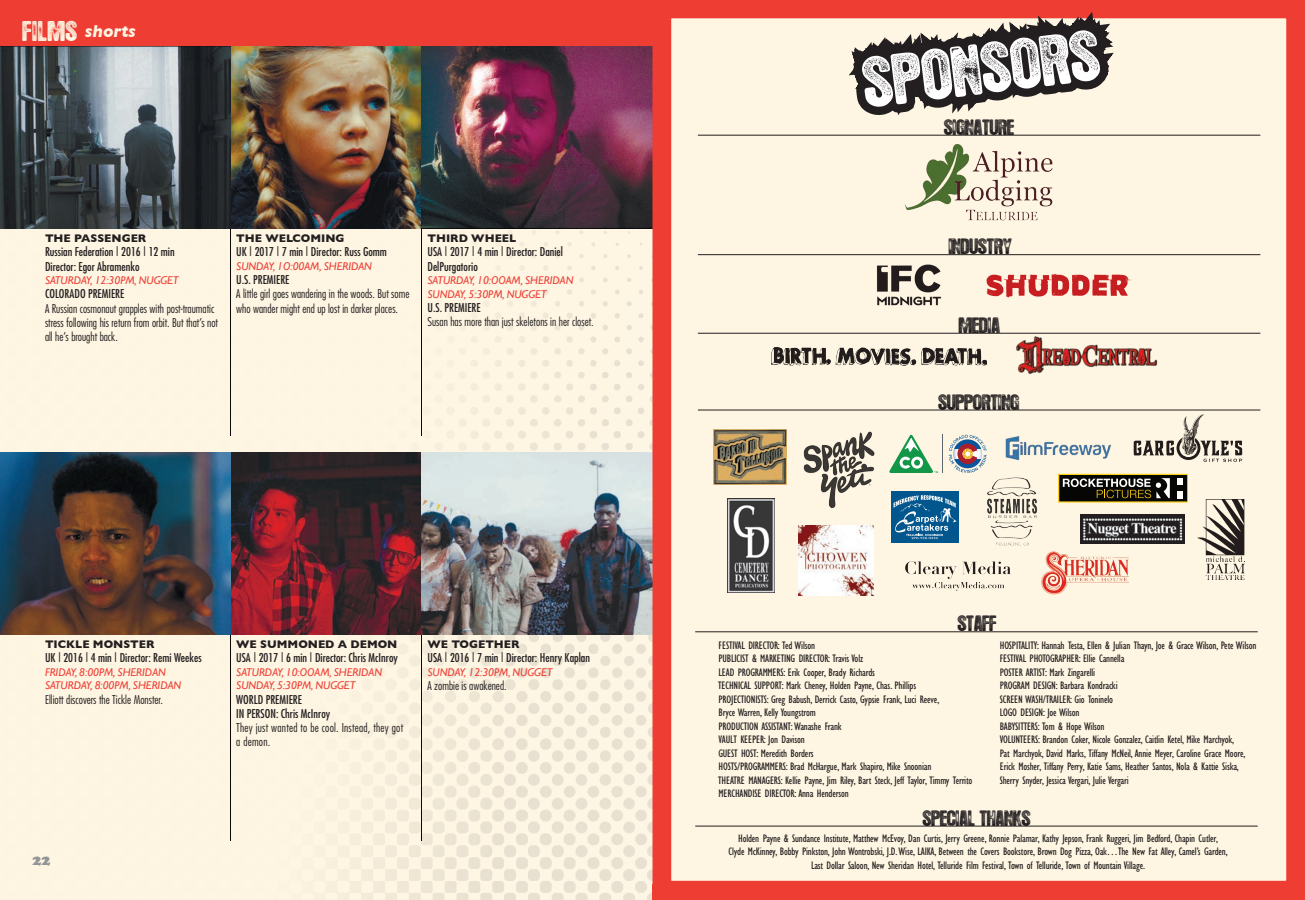
<style>
.page{position:relative;width:1305px;height:900px;background:#fef5e2}
.page>*{position:absolute;margin:0;border:0;box-sizing:border-box;transform-origin:0 0}
.t1{font:17.5px "Hotel Coral Essex";color:#231f20}
.WEE_subs{font:italic 700 17.5px "Gill Sans";color:#fef5e2}
.t2{font:900 15px "Cooper";color:#939598}
.t3{font:condensed 11.88px/14.2px "Futura";color:#231f20}
.t4{font:300 condensed 11.88px/14.2px "Futura";color:#231f20}
.t5{font:300 condensed 11.88px/14.2px "Futura";letter-spacing:.02em;color:#231f20}
.t6{font:condensed 11.25px/13.5px "Gill Sans";letter-spacing:-.015em;color:#231f20}
.day_time_theater{font:italic 11.25px "Gill Sans";color:#ee3e34}
.film_title{font:700 11.25px "Gill Sans";color:#231f20}
.s1{font-family:"Hotel Coral Essex";font-weight:400;font-style:normal;font-size:22.5px}
</style>
<div class="page">
<img style="left:0;top:230px;width:652px;height:670px">
<div style="left:0;top:0;width:652px;height:46px;background:#ee3e34"></div>
<hr style="left:229px;top:221px;width:2px;height:215px;background:#231f20;opacity:.75">
<hr style="left:420px;top:221px;width:2px;height:215px;background:#231f20;opacity:.75">
<img style="left:231px;top:46px;width:191px;height:183px">
<svg style="left:0;top:46px;width:231px;height:183px;background:#4e555a"></svg>
<img style="left:422px;top:46px;width:230px;height:183px">
<hr style="left:229px;top:626px;width:2px;height:216px;background:#231f20;opacity:.75">
<hr style="left:420px;top:626px;width:2px;height:216px;background:#231f20;opacity:.75">
<img style="left:231px;top:452px;width:191px;height:182px">
<svg style="left:0;top:452px;width:231px;height:182px;background:#3e3e41"></svg>
<img style="left:422px;top:452px;width:230px;height:182px">
<div style="left:652px;top:0;width:653px;height:900px;border:19px solid #ee3e34"></div>
<hr style="left:695px;top:826px;width:563px;height:1px;background:#231f20">
<hr style="left:698px;top:135px;width:562px;height:1px;background:#231f20">
<hr style="left:698px;top:410px;width:562px;height:1px;background:#231f20">
<hr style="left:698px;top:333px;width:562px;height:1px;background:#231f20">
<hr style="left:698px;top:254px;width:562px;height:1px;background:#231f20">
<hr style="left:695px;top:631px;width:563px;height:1px;background:#231f20">
<img style="left:905px;top:144px;width:148px;height:77px">
<svg style="left:839px;top:4px;width:284px;height:111px"></svg>
<svg style="left:986px;top:274px;width:146px;height:23px"></svg>
<img style="left:876px;top:264px;width:66px;height:42px">
<img style="left:771px;top:348px;width:215px;height:17px">
<img style="left:1016px;top:336px;width:142px;height:39px">
<img style="left:714px;top:429px;width:73px;height:55px">
<svg style="left:889px;top:434px;width:49px;height:39px"></svg>
<hr style="left:942px;top:435px;width:1px;height:38px;background:#5d6771">
<svg style="left:949px;top:435px;width:38px;height:38px"></svg>
<div style="left:1059px;top:474px;width:129px;height:28px;background:#060705"></div>
<svg style="left:1177px;top:491px;width:5px;height:7px"></svg>
<svg style="left:1177px;top:478px;width:5px;height:7px"></svg>
<div style="left:1058px;top:474px;width:130px;height:29px;border:1px solid #fed016"></div>
<svg style="left:1063px;top:478px;width:107px;height:20px"></svg>
<img style="left:1042px;top:551px;width:86px;height:43px">
<img style="left:1005px;top:436px;width:106px;height:25px">
<img style="left:1081px;top:515px;width:103px;height:28px">
<img style="left:1198px;top:500px;width:47px;height:79px">
<img style="left:905px;top:561px;width:106px;height:30px">
<img style="left:728px;top:499px;width:46px;height:93px">
<img style="left:799px;top:526px;width:74px;height:70px">
<div style="left:891px;top:491px;width:67px;height:51px;background:#00568d"></div>
<svg style="left:894px;top:495px;width:63px;height:44px"></svg>
<img style="left:987px;top:477px;width:50px;height:69px">
<svg style="left:1134px;top:414px;width:108px;height:48px"></svg>
<img style="left:804px;top:432px;width:71px;height:76px">
<p class="WEE_subs" style="left:23px;top:21px;width:115px"><span class="s1">FILMS</span> shorts</p>
<p class="film_title" style="left:45px;top:232px;width:103px">THE PASSENGER</p>
<p class="t3" style="left:45px;top:245px;width:131px">Russian Federation | 2016 | 12 min</p>
<p class="t3" style="left:45px;top:259px;width:96px">Director: Egor Abramenko</p>
<p class="day_time_theater" style="left:45px;top:274px;width:135px">SATURDAY, 12:30PM, NUGGET</p>
<p class="t3" style="left:45px;top:287px;width:81px">COLORADO PREMIERE</p>
<p class="t4" style="left:45px;top:301px;width:175px">A Russian cosmonaut grapples with post-traumatic stress following his return from orbit. But that’s not all he’s brought back.</p>
<p class="film_title" style="left:236px;top:232px;width:110px">THE WELCOMING</p>
<p class="t3" style="left:236px;top:245px;width:152px">UK | 2017 | 7 min | Director: Russ Gomm</p>
<p class="day_time_theater" style="left:236px;top:260px;width:137px">SUNDAY, 1O:00AM, SHERIDAN</p>
<p class="t3" style="left:236px;top:272px;width:55px">U.S. PREMIERE</p>
<p class="t4" style="left:236px;top:287px;width:175px">A little girl goes wandering in the woods. But some who wander might end up lost in darker places.</p>
<p class="film_title" style="left:428px;top:232px;width:90px">THIRD WHEEL</p>
<p class="t3" style="left:428px;top:245px;width:137px">USA | 2017 | 4 min | Director: Daniel<br>DelPurgatorio</p>
<p class="day_time_theater" style="left:428px;top:274px;width:147px">SATURDAY, 10:OOAM, SHERIDAN</p>
<p class="day_time_theater" style="left:428px;top:288px;width:121px">SUNDAY, 5:30PM, NUGGET</p>
<p class="t3" style="left:428px;top:300px;width:55px">U.S. PREMIERE</p>
<p class="t4" style="left:428px;top:315px;width:168px">Susan has more than just skeletons in her closet.</p>
<p class="film_title" style="left:45px;top:638px;width:111px">TICKLE MONSTER</p>
<p class="t3" style="left:45px;top:650px;width:158px">UK | 2016 | 4 min | Director: Remi Weekes</p>
<p class="day_time_theater" style="left:45px;top:666px;width:122px">FRIDAY, 8:00PM, SHERIDAN</p>
<p class="day_time_theater" style="left:45px;top:679px;width:138px">SATURDAY, 8:00PM, SHERIDAN</p>
<p class="t4" style="left:45px;top:692px;width:120px">Elliott discovers the Tickle Monster.</p>
<p class="film_title" style="left:236px;top:638px;width:163px">WE SUMMONED A DEMON</p>
<p class="t3" style="left:236px;top:650px;width:163px">USA | 2017 | 6 min | Director: Chris McInroy</p>
<p class="day_time_theater" style="left:236px;top:666px;width:147px">SATURDAY, 10:OOAM, SHERIDAN</p>
<p class="day_time_theater" style="left:236px;top:679px;width:121px">SUNDAY, 5:30PM, NUGGET</p>
<p class="t3" style="left:236px;top:692px;width:67px">WORLD PREMIERE</p>
<p class="t3" style="left:236px;top:706px;width:95px">IN PERSON: Chris McInroy</p>
<p class="t5" style="left:236px;top:720px;width:168px">They just wanted to be cool. Instead, they got a demon.</p>
<p class="film_title" style="left:428px;top:638px;width:94px">WE TOGETHER</p>
<p class="t3" style="left:428px;top:650px;width:164px">USA | 2016 | 7 min | Director: Henry Kaplan</p>
<p class="day_time_theater" style="left:428px;top:666px;width:127px">SUNDAY, 12:30PM, NUGGET</p>
<p class="t4" style="left:428px;top:678px;width:81px">A zombie is awakened.</p>
<p class="t2" style="left:32px;top:851px;width:20px">22</p>
<p class="t1" style="left:944px;top:118px;width:72px">SIGNATURE</p>
<p class="t1" style="left:949px;top:238px;width:65px">INDUSTRY</p>
<p class="t1" style="left:959px;top:316px;width:43px">MEDIA</p>
<p class="t1" style="left:938px;top:393px;width:82px">SUPPORTING</p>
<p class="t1" style="left:958px;top:615px;width:40px">STAFF</p>
<p class="t6" style="left:718px;top:639px;width:223px">FESTIVAL DIRECTOR: Ted Wilson<br>PUBLICIST &amp; MARKETING DIRECTOR: Travis Volz<br>LEAD PROGRAMMERS: Erik Cooper, Brady Richards<br>TECHNICAL SUPPORT: Mark Cheney, Holden Payne, Chas. Phillips PROJECTIONISTS: Greg Babush, Derrick Casto, Gypsie Frank, Luci Reeve,</p>
<p class="t6" style="left:718px;top:706px;width:256px">Bryce Warren, Kelly Youngstrom<br>PRODUCTION ASSISTANT: Wanashe Frank<br>VAULT KEEPER: Jon Davison<br>GUEST HOST: Meredith Borders<br>HOSTS/PROGRAMMERS: Brad McHargue, Mark Shapiro, Mike Snoonian<br>THEATRE MANAGERS: Kellie Payne, Jim Riley, Bart Steck, Jeff Taylor, Timmy Territo MERCHANDISE DIRECTOR: Anna Henderson</p>
<p class="t6" style="left:1000px;top:639px;width:258px">HOSPITALITY: Hannah Testa, Ellen &amp; Julian Thayn, Joe &amp; Grace Wilson, Pete Wilson FESTIVAL PHOTOGRAPHER: Ellie Cannella<br>POSTER ARTIST: Mark Zingarelli<br>PROGRAM DESIGN: Barbara Kondracki<br>SCREEN WASH/TRAILER: Gio Toninelo<br>LOGO DESIGN: Joe Wilson<br>BABYSITTERS: Tom &amp; Hope Wilson<br>VOLUNTEERS: Brandon Coker, Nicole Gonzalez, Caitlin Ketel, Mike Marchyok,</p>
<p class="t6" style="left:1000px;top:747px;width:247px">Pat Marchyok, David Marks, Tiffany McNeil, Annie Meyer, Caroline Grace Moore,<br>Erick Mosher, Tiffany Perry, Katie Sams, Heather Santos, Nola &amp; Kattie Siska,<br>Sherry Snyder, Jessica Vergari, Julie Vergari</p>
<p class="t1" style="left:923px;top:809px;width:109px">SPECIAL THANKS</p>
<p class="t6" style="left:738px;top:832px;width:481px">Holden Payne &amp; Sundance Institute, Matthew McEvoy, Dan Curtis, Jerry Greene, Ronnie Palamar, Kathy Jepson, Frank Ruggeri, Jim Bedford, Chapin Cutler,</p>
<p class="t6" style="left:729px;top:845px;width:501px;text-align:center">Clyde McKinney, Bobby Pinkston, John Wontrobski, J.D. Wise, LAIKA, Between the Covers Bookstore, Brown Dog Pizza, Oak…The New Fat Alley, Camel’s Garden,<br>Last Dollar Saloon, New Sheridan Hotel, Telluride Film Festival, Town of Telluride, Town of Mountain Village.</p>
</div>
